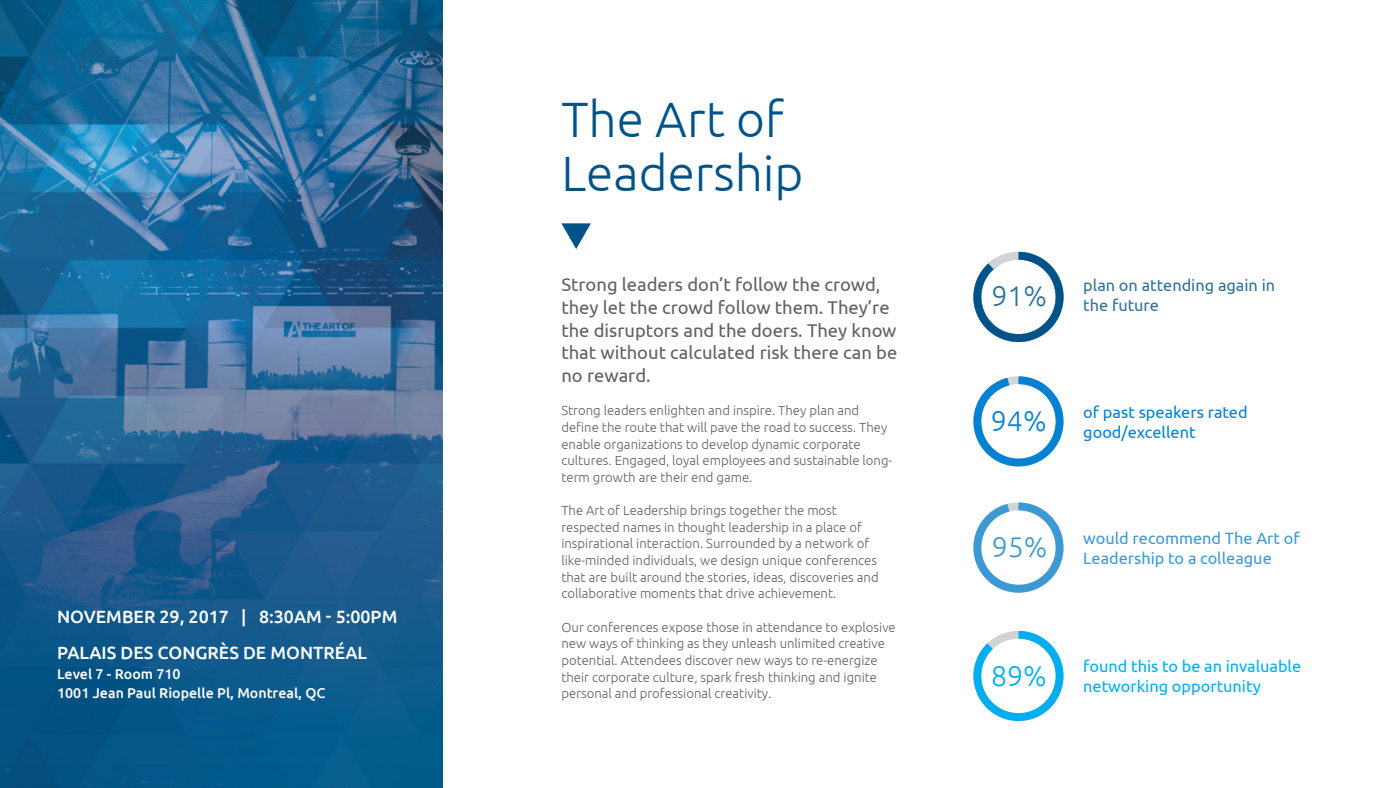
<style>
.page{position:relative;width:1400px;height:788px;background:#fff}
.page>*{position:absolute;margin:0;border:0;box-sizing:border-box;transform-origin:0 0}
.t1{font:300 49.61px/53.7px "Ubuntu";color:#005388}
.t2{font:300 28.44px "Ubuntu";color:#00aeef}
.t3{font:300 28.44px "Ubuntu";color:#0082d4}
.t4{font:300 28.44px "Ubuntu";color:#3d99d4}
.t5{font:300 28.44px "Ubuntu";color:#2e709c}
.t6{font:18.38px/22.8px "Ubuntu";color:#5f6062}
.t7{font:500 17.76px/36px "Ubuntu";color:#fff}
.t8{font:16.28px "Ubuntu";color:#00aeef}
.t9{font:16.28px/19.6px "Ubuntu";color:#3d99d4}
.t10{font:16.28px/19.6px "Ubuntu";color:#0082d4}
.t11{font:16.28px/19.6px "Ubuntu";color:#2e709c}
.t12{font:500 14.17px/19.5px "Ubuntu";color:#fff}
.t13{font:300 13.12px/16.6px "Ubuntu";color:#5f6062}
</style>
<div class="page">
<svg style="left:973px;top:376px;width:91px;height:91px"></svg>
<svg style="left:973px;top:502px;width:91px;height:91px"></svg>
<svg style="left:973px;top:251px;width:91px;height:91px"></svg>
<svg style="left:561px;top:223px;width:30px;height:26px"></svg>
<svg style="left:973px;top:630px;width:91px;height:91px"></svg>
<img style="left:0;top:0;width:442px;height:787px">
<h3 class="t7" style="left:57px;top:598px;width:342px">NOVEMBER 29, 2017 | 8:30AM - 5:00PM<br>PALAIS DES CONGRÈS DE MONTRÉAL</h3>
<p class="t12" style="left:57px;top:663px;width:270px">Level 7 - Room 710<br>1001 Jean Paul Riopelle Pl, Montreal, QC</p>
<h1 class="t1" style="left:561px;top:91px;width:244px">The Art of<br>Leadership</h1>
<h3 class="t6" style="left:561px;top:272px;width:337px">Strong leaders don’t follow the crowd, they let the crowd follow them. They’re the disruptors and the doers. They know that without calculated risk there can be no reward.</h3>
<p class="t13" style="left:561px;top:402px;width:332px">Strong leaders enlighten and inspire. They plan and define the route that will pave the road to success. They enable organizations to develop dynamic corporate cultures. Engaged, loyal employees and sustainable long&shy;term growth are their end game.</p>
<p class="t13" style="left:561px;top:502px;width:319px">The Art of Leadership brings together the most respected names in thought leadership in a place of inspirational interaction. Surrounded by a network of like-minded individuals, we design unique conferences that are built around the stories, ideas, discoveries and collaborative moments that drive achievement.</p>
<p class="t13" style="left:561px;top:618px;width:336px">Our conferences expose those in attendance to explosive new ways of thinking as they unleash unlimited creative potential. Attendees discover new ways to re-energize their corporate culture, spark fresh thinking and ignite personal and professional creativity.</p>
<h2 class="t5" style="left:991px;top:279px;width:57px">91%</h2>
<p class="t11" style="left:1083px;top:275px;width:193px">plan on attending again in the future</p>
<h2 class="t3" style="left:991px;top:403px;width:57px">94%</h2>
<h2 class="t4" style="left:992px;top:530px;width:57px">95%</h2>
<h2 class="t2" style="left:991px;top:659px;width:57px">89%</h2>
<p class="t10" style="left:1083px;top:402px;width:166px">of past speakers rated good/excellent</p>
<p class="t9" style="left:1083px;top:528px;width:218px">would recommend The Art of<br>Leadership to a colleague</p>
<p class="t8" style="left:1083px;top:656px;width:219px">found this to be an invaluable</p>
<p class="t8" style="left:1083px;top:676px;width:179px">networking opportunity</p>
</div>
